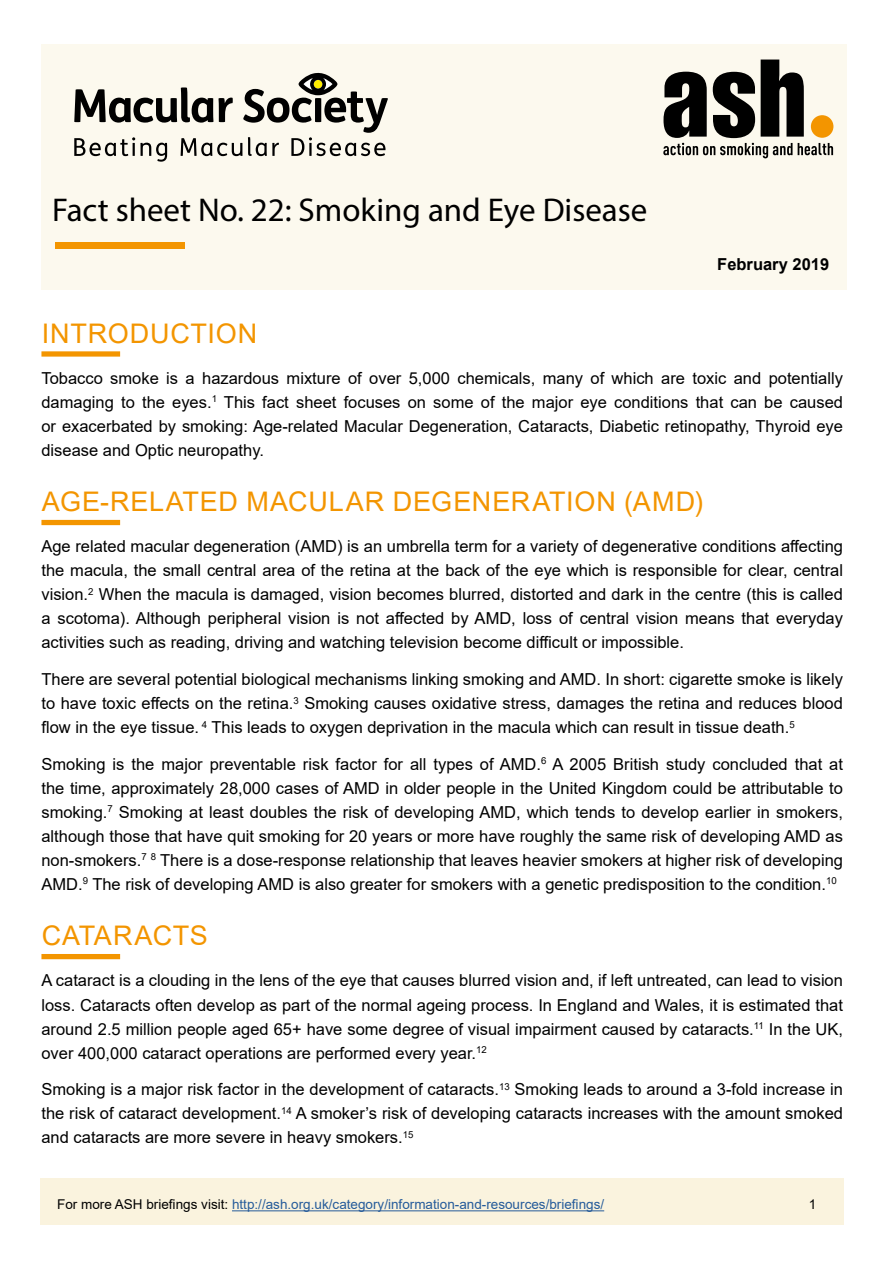
<style>
.page{position:relative;width:893px;height:1263px;background:#fff}
.page>*{position:absolute;margin:0;border:0;box-sizing:border-box;transform-origin:0 0}
.t1{font:33px "Myriad Pro";color:#000}
.t2{font:27px "Arial";letter-spacing:.03em;color:#f39500}
.t3{font:16.5px/24px "Arial";color:#000;text-align:justify}
.t4{font:700 16.5px "Arial";color:#000}
.t5{font:13.5px "Arial";color:#255b9a}
.t6{font:13.5px "Arial";color:#000}
.s1{color:#000}
</style>
<div class="page">
<div style="left:41px;top:45px;width:805px;height:245px;background:#fcf9ee"></div>
<svg style="left:663px;top:60px;width:170px;height:98px"></svg>
<div style="left:40px;top:1178px;width:804px;height:46px;background:#faf3de"></div>
<hr style="left:232px;top:1210px;width:372px;height:1px;background:#255b9a">
<div style="left:55px;top:242px;width:130px;height:7px;background:#f39500"></div>
<div style="left:41px;top:351px;width:79px;height:6px;background:#f39500"></div>
<div style="left:41px;top:520px;width:79px;height:5px;background:#f39500"></div>
<div style="left:41px;top:954px;width:79px;height:5px;background:#f39500"></div>
<svg style="left:74px;top:73px;width:314px;height:88px"></svg>
<h1 class="t1" style="left:52px;top:190px;width:597px">Fact sheet No. 22: Smoking and Eye Disease</h1>
<p class="t4" style="left:717px;top:253px;width:113px">February 2019</p>
<h2 class="t2" style="left:42px;top:315px;width:217px">INTRODUCTION</h2>
<p class="t3" style="left:41px;top:366px;width:803px">Tobacco smoke is a hazardous mixture of over 5,000 chemicals, many of which are toxic and potentially damaging to the eyes.<sup>1</sup> This fact sheet focuses on some of the major eye conditions that can be caused or exacerbated by smoking: Age-related Macular Degeneration, Cataracts, Diabetic retinopathy, Thyroid eye disease and Optic neuropathy.</p>
<h2 class="t2" style="left:42px;top:483px;width:663px">AGE-RELATED MACULAR DEGENERATION (AMD)</h2>
<p class="t3" style="left:41px;top:534px;width:803px">Age related macular degeneration (AMD) is an umbrella term for a variety of degenerative conditions affecting the macula, the small central area of the retina at the back of the eye which is responsible for clear, central vision.<sup>2</sup> When the macula is damaged, vision becomes blurred, distorted and dark in the centre (this is called a scotoma). Although peripheral vision is not affected by AMD, loss of central vision means that everyday activities such as reading, driving and watching television become difficult or impossible.</p>
<p class="t3" style="left:41px;top:667px;width:803px">There are several potential biological mechanisms linking smoking and AMD. In short: cigarette smoke is likely to have toxic effects on the retina.<sup>3</sup> Smoking causes oxidative stress, damages the retina and reduces blood flow in the eye tissue. <sup>4</sup> This leads to oxygen deprivation in the macula which can result in tissue death.<sup>5</sup></p>
<p class="t3" style="left:41px;top:752px;width:803px">Smoking is the major preventable risk factor for all types of AMD. <sup>6</sup> A 2005 British study concluded that at the time, approximately 28,000 cases of AMD in older people in the United Kingdom could be attributable to smoking. <sup>7</sup> Smoking at least doubles the risk of developing AMD, which tends to develop earlier in smokers, although those that have quit smoking for 20 years or more have roughly the same risk of developing AMD as non-smokers.<sup>7</sup> <sup>8</sup> There is a dose-response relationship that leaves heavier smokers at higher risk of developing AMD.<sup>9</sup> The risk of developing AMD is also greater for smokers with a genetic predisposition to the condition.<sup>10</sup></p>
<h2 class="t2" style="left:42px;top:917px;width:167px">CATARACTS</h2>
<p class="t3" style="left:41px;top:968px;width:803px">A cataract is a clouding in the lens of the eye that causes blurred vision and, if left untreated, can lead to vision loss. Cataracts often develop as part of the normal ageing process. In England and Wales, it is estimated that around 2.5 million people aged 65+ have some degree of visual impairment caused by cataracts.<sup>11</sup> In the UK, over 400,000 cataract operations are performed every year.<sup>12</sup></p>
<p class="t3" style="left:41px;top:1077px;width:803px">Smoking is a major risk factor in the development of cataracts.<sup>13</sup> Smoking leads to around a 3-fold increase in the risk of cataract development.<sup>14</sup> A smoker’s risk of developing cataracts increases with the amount smoked and cataracts are more severe in heavy smokers.<sup>15</sup></p>
<p class="t5" style="left:57px;top:1195px;width:548px"><span class="s1">For more ASH briefings visit:</span> http://ash.org.uk/category/information-and-resources/briefings/</p>
<p class="t6" style="left:809px;top:1195px;width:9px">1</p>
</div>
